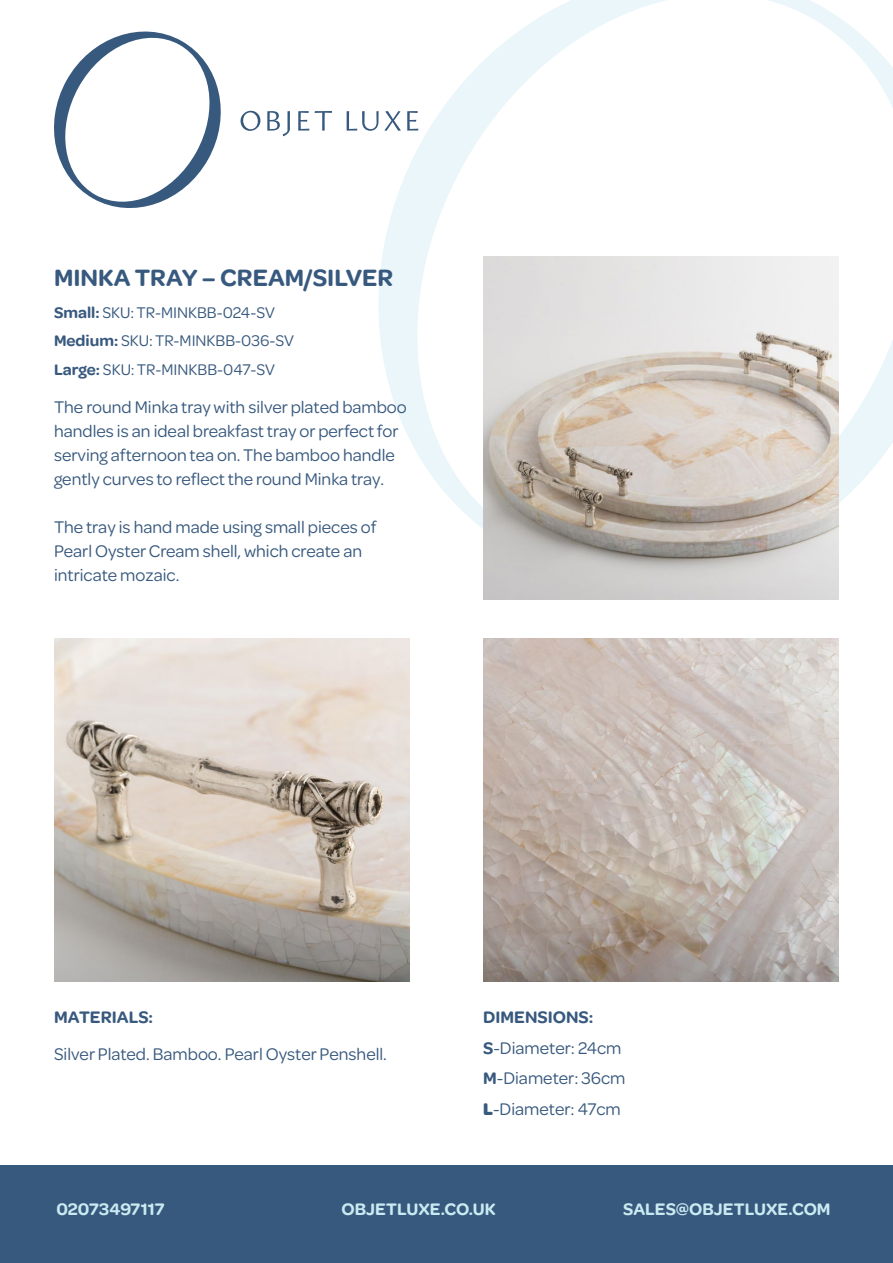
<style>
.page{position:relative;width:893px;height:1263px;background:#fff}
.page>*{position:absolute;margin:0;border:0;box-sizing:border-box;transform-origin:0 0}
.t1{font:600 25.5px "Omnes";color:#38597e}
.t2{font:18px/24px "Omnes";color:#38597e}
.t3{font:600 18px "Omnes";color:#caeaf1}
.t4{font:600 18px "Omnes";color:#38597e}
.t5{font:16.5px "Omnes";color:#38597e}
.s1{font-weight:600}
.s2{font-weight:700}
</style>
<div class="page">
<svg style="left:378px;top:0;width:515px;height:529px"></svg>
<div style="left:0;top:1166px;width:893px;height:97px;background:#38597e"></div>
<svg style="left:241px;top:111px;width:19px;height:20px"></svg>
<svg style="left:267px;top:111px;width:23px;height:25px"></svg>
<svg style="left:298px;top:111px;width:11px;height:20px"></svg>
<svg style="left:315px;top:111px;width:17px;height:20px"></svg>
<svg style="left:347px;top:111px;width:54px;height:20px"></svg>
<svg style="left:407px;top:111px;width:11px;height:20px"></svg>
<svg style="left:54px;top:31px;width:167px;height:177px"></svg>
<img style="left:483px;top:257px;width:356px;height:342px">
<img style="left:54px;top:639px;width:356px;height:342px">
<img style="left:483px;top:639px;width:356px;height:342px">
<p class="t1" style="left:54px;top:263px;width:341px">MINKA TRAY – CREAM/SILVER</p>
<p class="t5" style="left:54px;top:301px;width:222px"><span class="s1">Small:</span> SKU: TR-MINKBB-024-SV</p>
<p class="t5" style="left:54px;top:330px;width:241px"><span class="s1">Medium:</span> SKU: TR-MINKBB-036-SV</p>
<p class="t5" style="left:54px;top:359px;width:223px"><span class="s1">Large:</span> SKU: TR-MINKBB-047-SV</p>
<p class="t2" style="left:54px;top:394px;width:354px">The round Minka tray with silver plated bamboo handles is an ideal breakfast tray or perfect for serving afternoon tea on. The bamboo handle gently curves to reflect the round Minka tray.</p>
<p class="t2" style="left:54px;top:514px;width:324px">The tray is hand made using small pieces of<br>Pearl Oyster Cream shell, which create an intricate mozaic.</p>
<p class="t4" style="left:54px;top:1007px;width:101px">MATERIALS:</p>
<p class="t2" style="left:54px;top:1041px;width:334px">Silver Plated. Bamboo. Pearl Oyster Penshell.</p>
<p class="t4" style="left:483px;top:1007px;width:112px">DIMENSIONS:</p>
<p class="t2" style="left:483px;top:1035px;width:140px"><span class="s1">S</span>-Diameter: 24cm</p>
<p class="t2" style="left:483px;top:1065px;width:144px"><span class="s1">M</span>-Diameter: 36cm</p>
<p class="t2" style="left:483px;top:1095px;width:139px"><span class="s2">L</span>-Diameter: 47cm</p>
<p class="t3" style="left:56px;top:1199px;width:110px">02073497117</p>
<p class="t3" style="left:342px;top:1199px;width:156px">OBJETLUXE.CO.UK</p>
<p class="t3" style="left:623px;top:1199px;width:209px">SALES@OBJETLUXE.COM</p>
</div>
